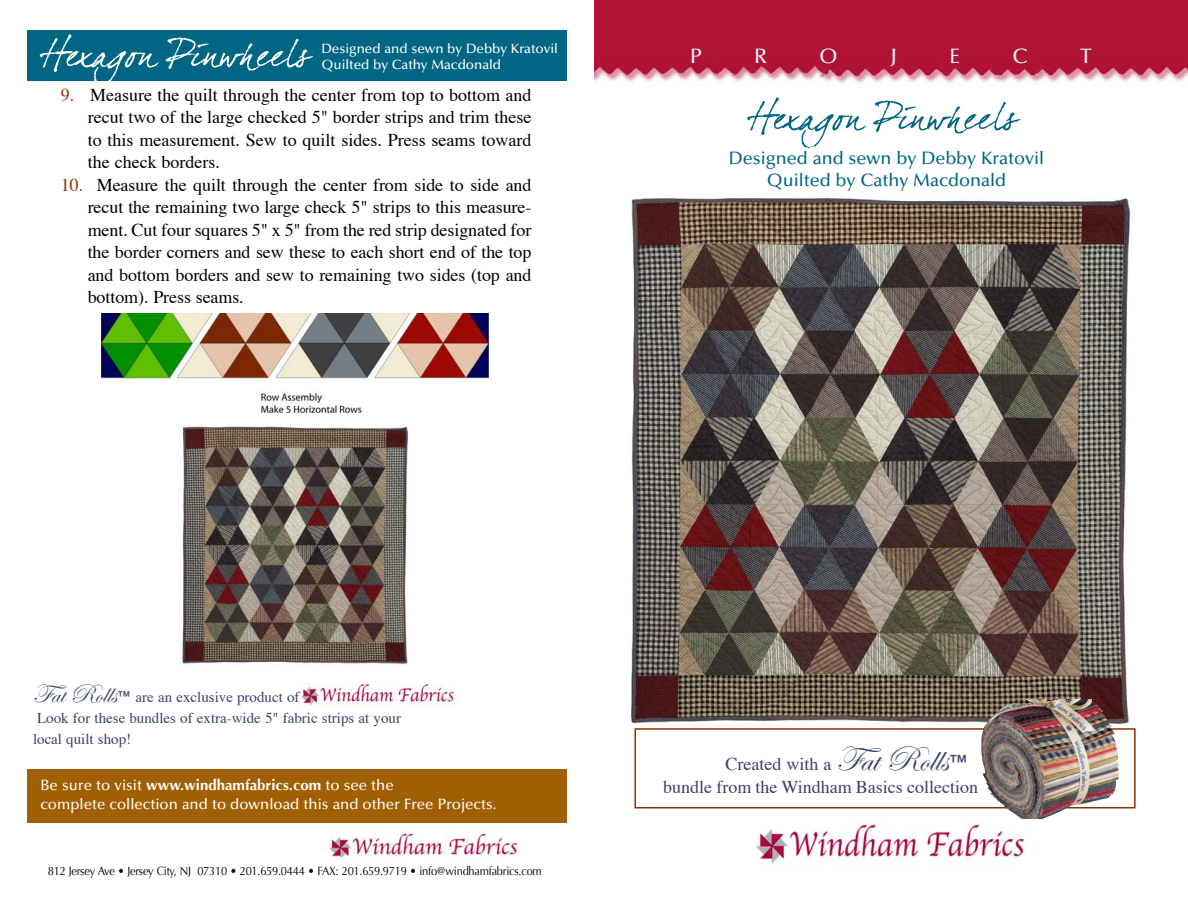
<style>
.page{position:relative;width:1188px;height:918px;background:#fff}
.page>*{position:absolute;margin:0;border:0;box-sizing:border-box;transform-origin:0 0}
.t1{font:500 21px "Optima";color:#e6f0f3}
.t2{font:18px/22.5px "Times";letter-spacing:-.005em;color:#000;text-align:justify}
.t3{font:18px/22.5px "Times";color:#38426a}
.t4{font:500 18px/22px "Optima";color:#006684;text-align:center}
.t5{font:500 15px/18.9px "Optima";color:#fff}
.t6{font:15px/21px "Times";color:#38426a}
.t7{font:500 13.5px/16.5px "Optima";color:#fff}
.t8{font:12px "Optima";letter-spacing:-.02em;color:#000;scale:.92 1}
.s1{color:#903200}
.s2{font-family:"Edwardian Script ITC";font-size:27px}
.s3{font-family:"Helvetica"}
.s4{font-weight:700}
.s5{font-family:"Edwardian Script ITC";font-size:36px}
.s6{font-family:"Helvetica";font-size:21px}
</style>
<div class="page">
<img style="left:595px;top:0;width:593px;height:85px">
<div style="left:27px;top:30px;width:540px;height:51px;background:#006684"></div>
<img style="left:330px;top:831px;width:188px;height:25px">
<img style="left:631px;top:198px;width:500px;height:527px">
<img style="left:182px;top:425px;width:227px;height:241px">
<div style="left:27px;top:770px;width:539px;height:53px;background:#a15f03"></div>
<div style="left:634px;top:728px;width:502px;height:80px;border:2px solid #903200"></div>
<img style="left:756px;top:822px;width:269px;height:42px">
<img style="left:981px;top:699px;width:138px;height:120px">
<img style="left:102px;top:314px;width:386px;height:99px">
<img style="left:302px;top:684px;width:154px;height:23px">
<svg style="left:747px;top:98px;width:273px;height:50px"></svg>
<svg style="left:40px;top:34px;width:273px;height:47px;background:#1e7892"></svg>
<p class="t7" style="left:322px;top:41px;width:238px">Designed and sewn by Debby Kratovil<br>Quilted by Cathy Macdonald</p>
<p class="t2" style="left:88px;top:85px;width:445px;text-indent:-27px"><span class="s1">9.</span> Measure the quilt through the center from top to bottom and recut two of the large checked 5" border strips and trim these to this measurement. Sew to quilt sides. Press seams toward the check borders.</p>
<p class="t2" style="left:88px;top:175px;width:445px;text-indent:-27px"><span class="s1">10.</span> Measure the quilt through the center from side to side and recut the remaining two large check 5" strips to this measure&shy;ment. Cut four squares 5" x 5" from the red strip designated for the border corners and sew these to each short end of the top and bottom borders and sew to remaining two sides (top and bottom). Press seams.</p>
<p class="t1" style="left:690px;top:47px;width:13px">P</p>
<p class="t1" style="left:754px;top:47px;width:14px">R</p>
<p class="t1" style="left:819px;top:47px;width:20px">O</p>
<p class="t1" style="left:890px;top:47px;width:8px">J</p>
<p class="t1" style="left:950px;top:47px;width:12px">E</p>
<p class="t1" style="left:1013px;top:47px;width:17px">C</p>
<p class="t1" style="left:1080px;top:47px;width:13px">T</p>
<p class="t4" style="left:729px;top:148px;width:317px">Designed and sewn by Debby Kratovil<br>Quilted by Cathy Macdonald</p>
<p class="t6" style="left:33px;top:688px;width:369px"><span class="s2">Fat Rolls</span><span class="s3">™</span> are an exclusive product of<br>Look for these bundles of extra-wide 5" fabric strips at your local quilt shop!</p>
<p class="t5" style="left:40px;top:777px;width:458px">Be sure to visit <span class="s4">www.windhamfabrics.com</span> to see the<br>complete collection and to download this and other Free Projects.</p>
<p class="t8" style="left:48px;top:864px;width:538px">812 Jersey Ave • Jersey City, NJ 07310 • 201.659.0444 • FAX: 201.659.9719 • info@windhamfabrics.com</p>
<p class="t3" style="left:663px;top:755px;width:317px;text-indent:62px">Created with a <span class="s5">Fat Rolls</span><span class="s6">™ </span>bundle from the Windham Basics collection</p>
</div>
